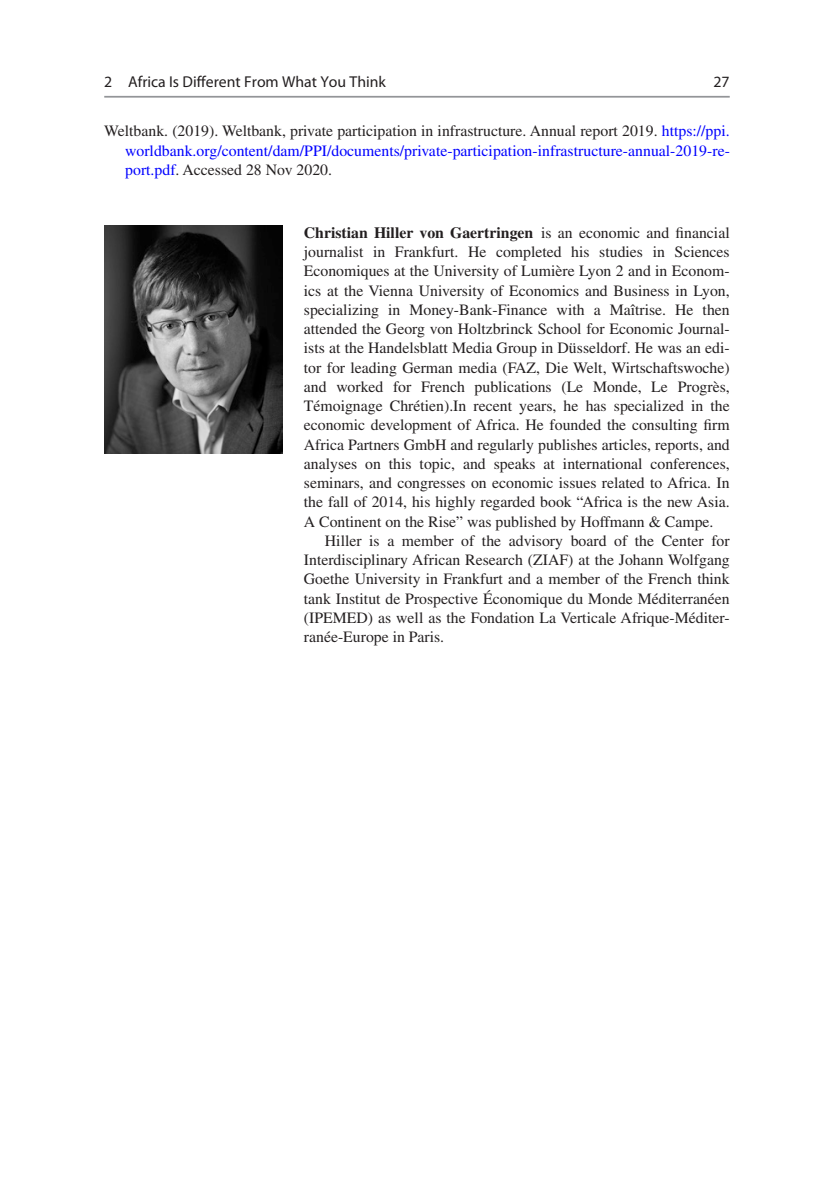
<style>
.page{position:relative;width:834px;height:1191px;background:#fff}
.page>*{position:absolute;margin:0;border:0;box-sizing:border-box;transform-origin:0 0}
.t1{font:15.75px/19.2px "Times";color:#231f20;text-align:justify}
.t2{font:15.75px/19.2px "Times";color:#00f;text-align:justify}
.t3{font:15.75px "Myriad Pro Regular 2";color:#231f20}
.t4{font:15.75px "Myriad Pro";color:#231f20}
.s1{color:#231f20}
.s2{font-weight:700}
</style>
<div class="page">
<hr style="left:104px;top:96px;width:625px;height:2px;background:#939598">
<img style="left:104px;top:226px;width:179px;height:228px">
<p class="t3" style="left:104px;top:72px;width:283px">2 Africa Is Different From What You Think</p>
<p class="t4" style="left:713px;top:72px;width:18px">27</p>
<p class="t2" style="left:125px;top:121px;width:606px;text-indent:-21px"><span class="s1">Weltbank. (2019). Weltbank, private participation in infrastructure. Annual report 2019.</span> https://ppi. worldbank.org/content/dam/PPI/documents/private-participation-infrastructure-annual-2019-re&shy;port.pdf<span class="s1">. Accessed 28 Nov 2020.</span></p>
<p class="t1" style="left:304px;top:223px;width:427px"><span class="s2">Christian Hiller von Gaertringen</span> is an economic and financial journalist in Frankfurt. He completed his studies in Sciences Economiques at the University of Lumière Lyon 2 and in Econom&shy;ics at the Vienna University of Economics and Business in Lyon, specializing in Money-Bank-Finance with a Maîtrise. He then attended the Georg von Holtzbrinck School for Economic Journal&shy;ists at the Handelsblatt Media Group in Düsseldorf. He was an edi&shy;tor for leading German media (FAZ, Die Welt, Wirtschaftswoche) and worked for French publications (Le Monde, Le Progrès, Témoignage Chrétien).In recent years, he has specialized in the economic development of Africa. He founded the consulting firm Africa Partners GmbH and regularly publishes articles, reports, and analyses on this topic, and speaks at international conferences, seminars, and congresses on economic issues related to Africa. In the fall of 2014, his highly regarded book “Africa is the new Asia.<br>A Continent on the Rise” was published by Hoffmann &amp; Campe.</p>
<p class="t1" style="left:304px;top:531px;width:427px;text-indent:21px">Hiller is a member of the advisory board of the Center for Interdisciplinary African Research (ZIAF) at the Johann Wolfgang Goethe University in Frankfurt and a member of the French think tank Institut de Prospective Économique du Monde Méditerranéen (IPEMED) as well as the Fondation La Verticale Afrique-Méditer&shy;ranée-Europe in Paris.</p>
</div>
